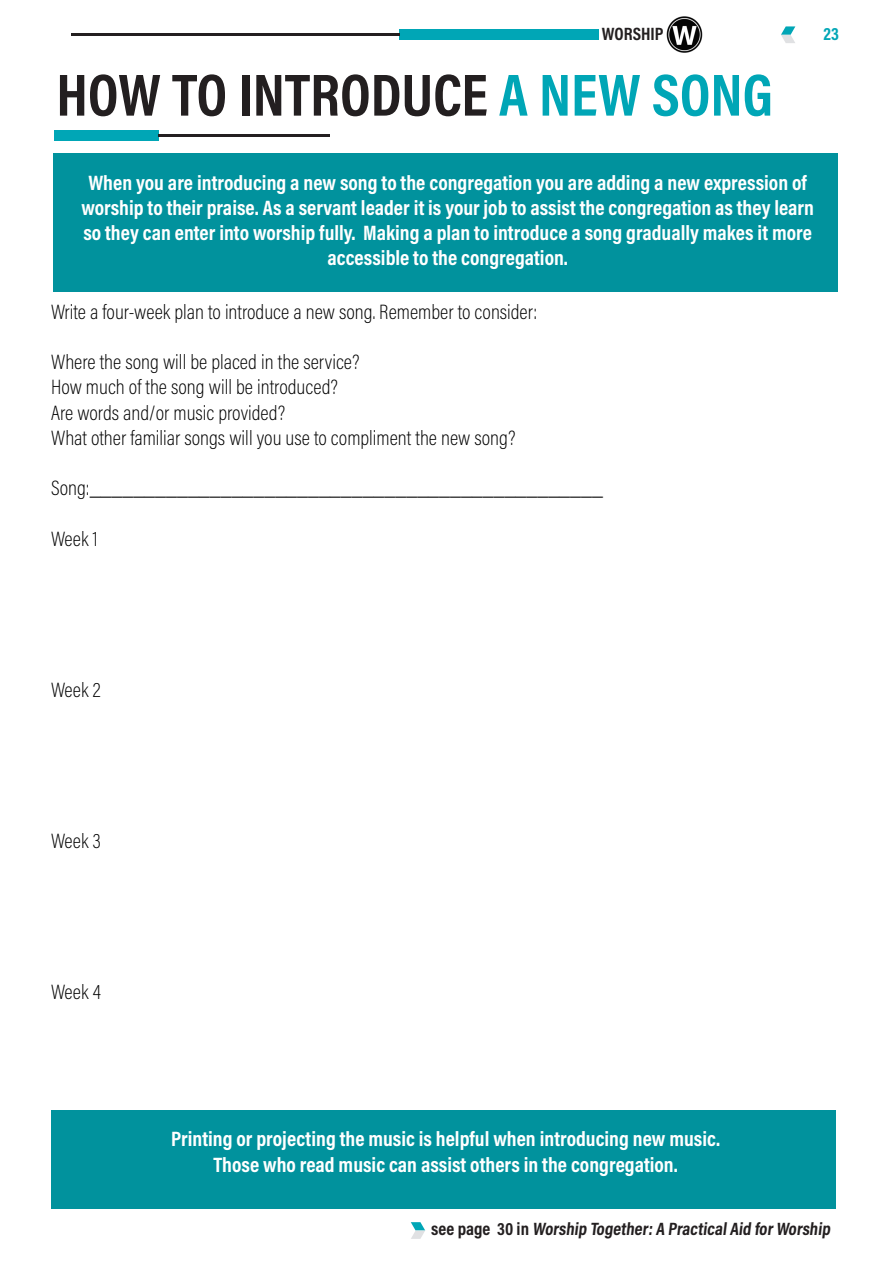
<style>
.page{position:relative;width:893px;height:1263px;background:#fff}
.page>*{position:absolute;margin:0;border:0;box-sizing:border-box;transform-origin:0 0}
.Paragraph_heding{font:700 60px "Acumin Pro Cond";color:#231f20}
.t1{font:700 21px/25.2px "Acumin Pro Cond";color:#fff;text-align:center}
.t2{font:200 21px "Acumin Pro Cond";color:#000}
.t3{font:700 18px "Acumin Pro Cond";color:#231f20}
.t4{font:700 18px "Acumin Pro Cond";color:#00a6b6}
.s1{color:#00a6b6}
</style>
<div class="page">
<div style="left:54px;top:130px;width:104px;height:10px;background:#00a6b6"></div>
<hr style="left:158px;top:134px;width:172px;height:3px;background:#231f20">
<div style="left:51px;top:1110px;width:785px;height:99px;background:#01929d"></div>
<div style="left:53px;top:154px;width:785px;height:138px;background:#01929d"></div>
<svg style="left:411px;top:1222px;width:14px;height:17px"></svg>
<svg style="left:781px;top:26px;width:14px;height:17px"></svg>
<div style="left:400px;top:30px;width:199px;height:10px;background:#00a6b6"></div>
<hr style="left:71px;top:33px;width:329px;height:3px;background:#231f20">
<img style="left:667px;top:16px;width:36px;height:36px">
<p class="t3" style="left:602px;top:22px;width:63px">WORSHIP</p>
<p class="t4" style="left:823px;top:22px;width:17px">23</p>
<p class="Paragraph_heding" style="left:56px;top:55px;width:718px">HOW TO INTRODUCE <span class="s1">A NEW SONG</span></p>
<p class="t1" style="left:81px;top:169px;width:734px">When you are introducing a new song to the congregation you are adding a new expression of worship to their praise. As a servant leader it is your job to assist the congregation as they learn so they can enter into worship fully. Making a plan to introduce a song gradually makes it more accessible to the congregation.</p>
<p class="t2" style="left:51px;top:298px;width:488px">Write a four-week plan to introduce a new song. Remember to consider:</p>
<p class="t2" style="left:51px;top:349px;width:310px">Where the song will be placed in the service?</p>
<p class="t2" style="left:51px;top:374px;width:288px">How much of the song will be introduced?</p>
<p class="t2" style="left:51px;top:399px;width:236px">Are words and/or music provided?</p>
<p class="t2" style="left:51px;top:424px;width:466px">What other familiar songs will you use to compliment the new song?</p>
<p class="t2" style="left:51px;top:475px;width:553px">Song:_______________________________________________</p>
<p class="t2" style="left:51px;top:525px;width:48px">Week 1</p>
<p class="t2" style="left:51px;top:676px;width:51px">Week 2</p>
<p class="t2" style="left:51px;top:827px;width:51px">Week 3</p>
<p class="t2" style="left:51px;top:979px;width:51px">Week 4</p>
<p class="t1" style="left:171px;top:1126px;width:550px">Printing or projecting the music is helpful when introducing new music.</p>
<p class="t1" style="left:214px;top:1151px;width:466px">Those who read music can assist others in the congregation.</p>
<p class="t3" style="left:431px;top:1217px;width:403px">s e e p a g e 3 0 i n Worship Together:A PracticalAid for Worship</p>
</div>
